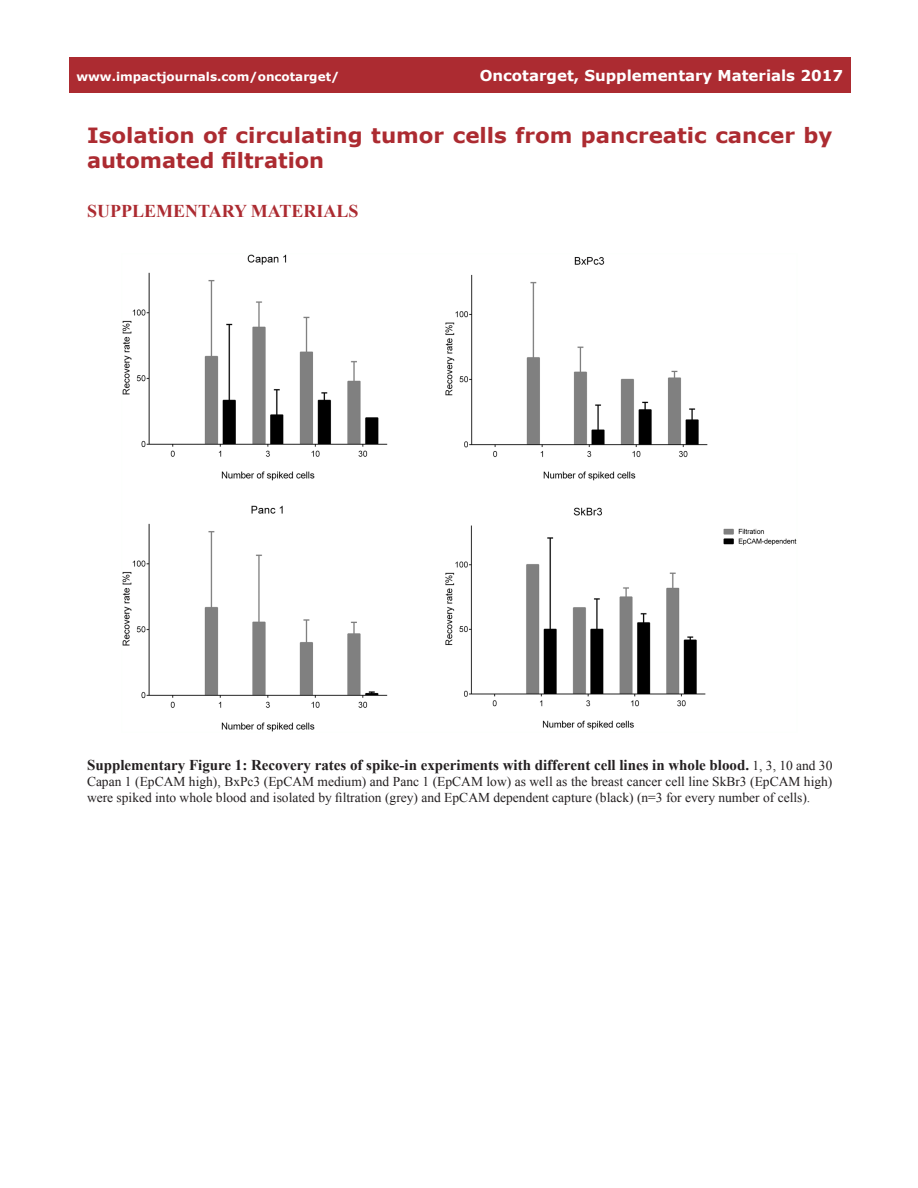
<style>
.page{position:relative;width:918px;height:1188px;background:#fff}
.page>*{position:absolute;margin:0;border:0;box-sizing:border-box;transform-origin:0 0}
.t1{font:700 21px/25.2px "Verdana";color:#ac2b31}
.Heading{font:700 18px "Times New Roman";color:#ac2b31}
.figuretext{font:700 15px "Times New Roman";color:#231f20}
.t2{font:700 15px "Verdana";color:#fff}
.figuretext-2{font:13.5px/16.2px "Times New Roman";color:#231f20}
.t3{font:700 12px "Verdana";color:#fff}
.s1{font-weight:400;font-size:13.5px}
</style>
<div class="page">
<div style="left:69px;top:57px;width:781px;height:36px;background:#ac2b31"></div>
<img style="left:122px;top:254px;width:675px;height:478px">
<p class="t3" style="left:76px;top:68px;width:264px">www.impactjournals.com/oncotarget/</p>
<p class="t2" style="left:480px;top:65px;width:365px">Oncotarget, Supplementary Materials 2017</p>
<p class="t1" style="left:87px;top:122px;width:747px">Isolation of circulating tumor cells from pancreatic cancer by automated filtration</p>
<p class="Heading" style="left:87px;top:198px;width:273px">SUPPLEMENTARY MATERIALS</p>
<p class="figuretext" style="left:87px;top:755px;width:747px">Supplementary Figure 1: Recovery rates of spike-in experiments with different cell lines in whole blood. <span class="s1">1, 3, 10 and 30</span></p>
<p class="figuretext-2" style="left:87px;top:773px;width:747px">Capan 1 (EpCAM high), BxPc3 (EpCAM medium) and Panc 1 (EpCAM low) as well as the breast cancer cell line SkBr3 (EpCAM high) were spiked into whole blood and isolated by filtration (grey) and EpCAM dependent capture (black) (n=3 for every number of cells).</p>
</div>
